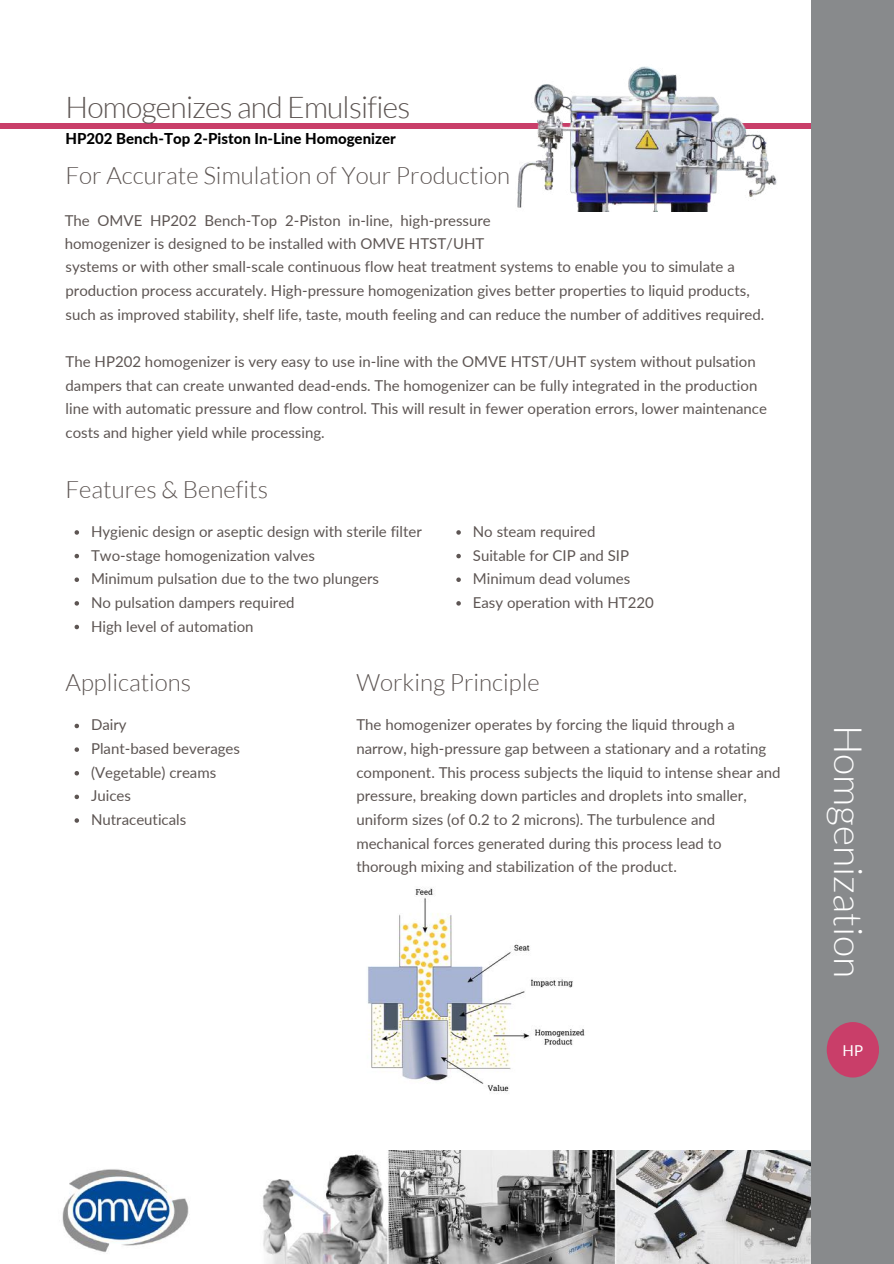
<style>
.page{position:relative;width:894px;height:1264px;background:#fff}
.page>*{position:absolute;margin:0;border:0;box-sizing:border-box;transform-origin:0 0}
.t1{font:300 39px "Lato";color:#fff}
.t2{font:300 30px "Lato";letter-spacing:-.025em;color:#5d5553}
.t3{font:300 24px "Lato";color:#5d5553}
.t4{font:15px/23.7px "Lato";color:#5d5553}
.t5{font:800 15px "Lato";color:#000}
.t6{font:15px "Lato";color:#fff}
</style>
<div class="page">
<div style="left:1px;top:123px;width:892px;height:6px;background:#c93e69"></div>
<img style="left:62px;top:1150px;width:749px;height:113px">
<div style="left:811px;top:0;width:82px;height:1263px;background:#888a8c"></div>
<div style="left:826px;top:1022px;width:52px;height:55px;background:#c93e69;border-radius:50%"></div>
<img style="left:367px;top:888px;width:218px;height:206px">
<img style="left:517px;top:66px;width:260px;height:146px">
<svg style="left:74px;top:723px;width:5px;height:5px"></svg>
<svg style="left:74px;top:747px;width:5px;height:5px"></svg>
<svg style="left:74px;top:771px;width:5px;height:4px"></svg>
<svg style="left:74px;top:794px;width:5px;height:5px"></svg>
<svg style="left:74px;top:818px;width:5px;height:4px"></svg>
<svg style="left:74px;top:530px;width:5px;height:4px"></svg>
<svg style="left:74px;top:554px;width:5px;height:4px"></svg>
<svg style="left:74px;top:577px;width:5px;height:5px"></svg>
<svg style="left:74px;top:601px;width:5px;height:4px"></svg>
<svg style="left:74px;top:624px;width:5px;height:5px"></svg>
<svg style="left:456px;top:530px;width:4px;height:4px"></svg>
<svg style="left:456px;top:554px;width:4px;height:4px"></svg>
<svg style="left:456px;top:577px;width:4px;height:5px"></svg>
<svg style="left:456px;top:601px;width:4px;height:4px"></svg>
<h2 class="t2" style="left:65px;top:88px;width:346px">Homogenizes and Emulsifies</h2>
<p class="t5" style="left:65px;top:129px;width:332px">HP202 Bench-Top 2-Piston In-Line Homogenizer</p>
<h3 class="t3" style="left:65px;top:160px;width:446px">For Accurate Simulation of Your Production</h3>
<p class="t4" style="left:65px;top:208px;width:427px">The OMVE HP202 Bench-Top 2-Piston in-line, high-pressure homogenizer is designed to be installed with OMVE HTST/UHT</p>
<p class="t4" style="left:65px;top:255px;width:700px">systems or with other small-scale continuous flow heat treatment systems to enable you to simulate a production process accurately. High-pressure homogenization gives better properties to liquid products, such as improved stability, shelf life, taste, mouth feeling and can reduce the number of additives required.</p>
<p class="t4" style="left:65px;top:349px;width:702px">The HP202 homogenizer is very easy to use in-line with the OMVE HTST/UHT system without pulsation dampers that can create unwanted dead-ends. The homogenizer can be fully integrated in the production line with automatic pressure and flow control. This will result in fewer operation errors, lower maintenance costs and higher yield while processing.</p>
<h3 class="t3" style="left:65px;top:474px;width:204px">Features &amp; Benefits</h3>
<p class="t4" style="left:91px;top:519px;width:332px">Hygienic design or aseptic design with sterile filter Two-stage homogenization valves<br>Minimum pulsation due to the two plungers<br>No pulsation dampers required<br>High level of automation</p>
<p class="t4" style="left:472px;top:519px;width:182px">No steam required<br>Suitable for CIP and SIP<br>Minimum dead volumes<br>Easy operation with HT220</p>
<h3 class="t3" style="left:65px;top:667px;width:127px">Applications</h3>
<p class="t4" style="left:91px;top:712px;width:150px">Dairy<br>Plant-based beverages (Vegetable) creams<br>Juices<br>Nutraceuticals</p>
<h3 class="t3" style="left:356px;top:667px;width:185px">Working Principle</h3>
<p class="t4" style="left:356px;top:712px;width:425px">The homogenizer operates by forcing the liquid through a narrow, high-pressure gap between a stationary and a rotating component. This process subjects the liquid to intense shear and pressure, breaking down particles and droplets into smaller, uniform sizes (of 0.2 to 2 microns). The turbulence and mechanical forces generated during this process lead to thorough mixing and stabilization of the product.</p>
<h1 class="t1" style="left:872px;top:724px;width:255px;rotate:90deg">Homgenization</h1>
<p class="t6" style="left:842px;top:1040px;width:22px">HP</p>
</div>
